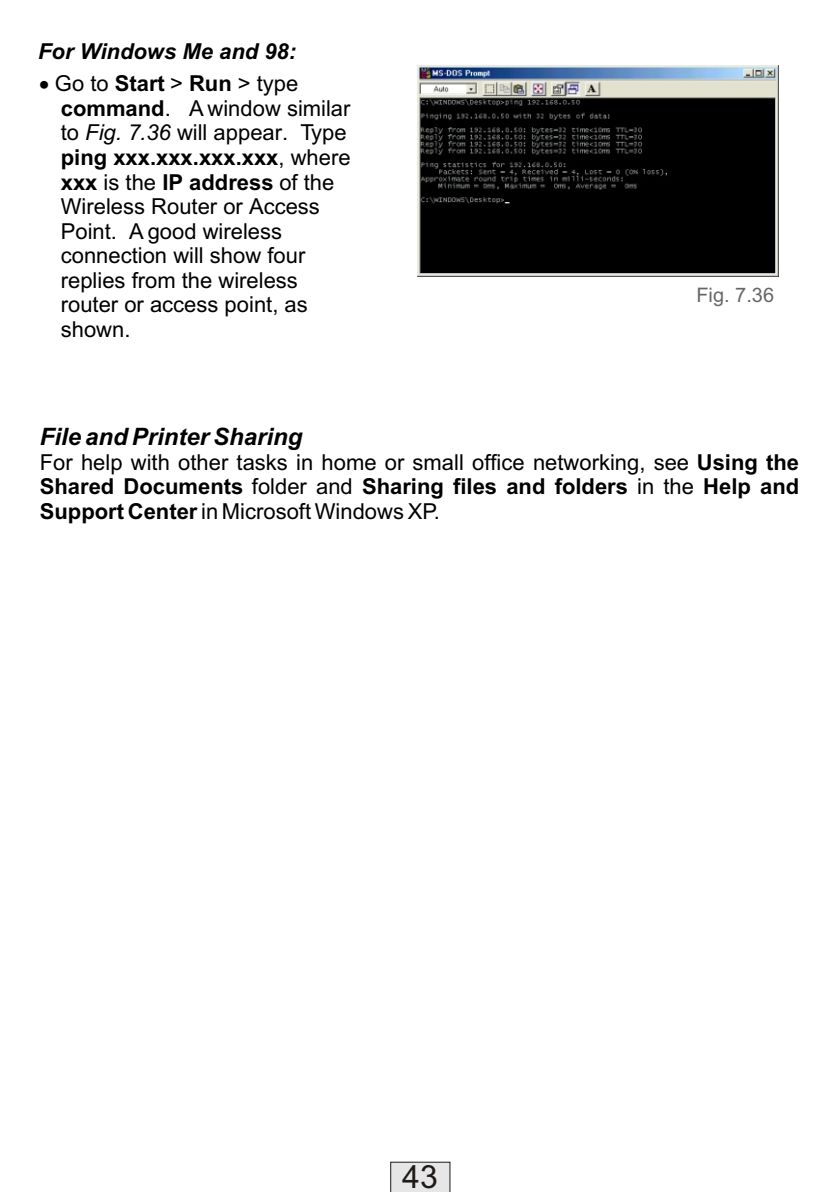
<style>
.page{position:relative;width:840px;height:1192px;background:#fff}
.page>*{position:absolute;margin:0;border:0;box-sizing:border-box;transform-origin:0 0}
.t1{font:32px "Arial";color:#1f1a17}
.t2{font:italic 700 24px "Arial";color:#000}
.t3{font:22px/24.6px "Arial";color:#000}
.t4{font:italic 700 22px "Arial";color:#000}
.t5{font:20px "Arial";color:#666}
.s1{font-weight:700}
.s2{font-style:italic}
</style>
<div class="page">
<img style="left:417px;top:66px;width:361px;height:210px">
<svg style="left:390px;top:1162px;width:60px;height:30px;background:#dcdcdb"></svg>
<p class="t4" style="left:38px;top:43px;width:259px">For Windows Me and 98:</p>
<p class="t3" style="left:61px;top:73px;width:291px;text-indent:-22px">• Go to <span class="s1">Start</span> &gt; <span class="s1">Run</span> &gt; type <span class="s1">command</span>. A window similar to <span class="s2">Fig.</span> <span class="s2">7</span><span class="s2">.36</span> will appear. Type <span class="s1">ping xxx.xxx.xxx.xxx</span>, where <span class="s1">xxx</span> is the <span class="s1">IP address</span> of the<br>Wireless Router or Access<br>Point. A good wireless connection will show four replies from the wireless router or access point, as shown.</p>
<p class="t5" style="left:696px;top:287px;width:79px">Fig. 7.36</p>
<p class="t2" style="left:40px;top:427px;width:264px">File and Printer Sharing</p>
<p class="t3" style="left:40px;top:452px;width:761px;text-align:justify">For help with other tasks in home or small office networking, see <span class="s1">Using the Shared Documents</span> folder and <span class="s1">Sharing files and folders</span> in the <span class="s1">Help and Support Center</span> in Microsoft Windows XP.</p>
<h1 class="t1" style="left:402px;top:1165px;width:37px">43</h1>
</div>
